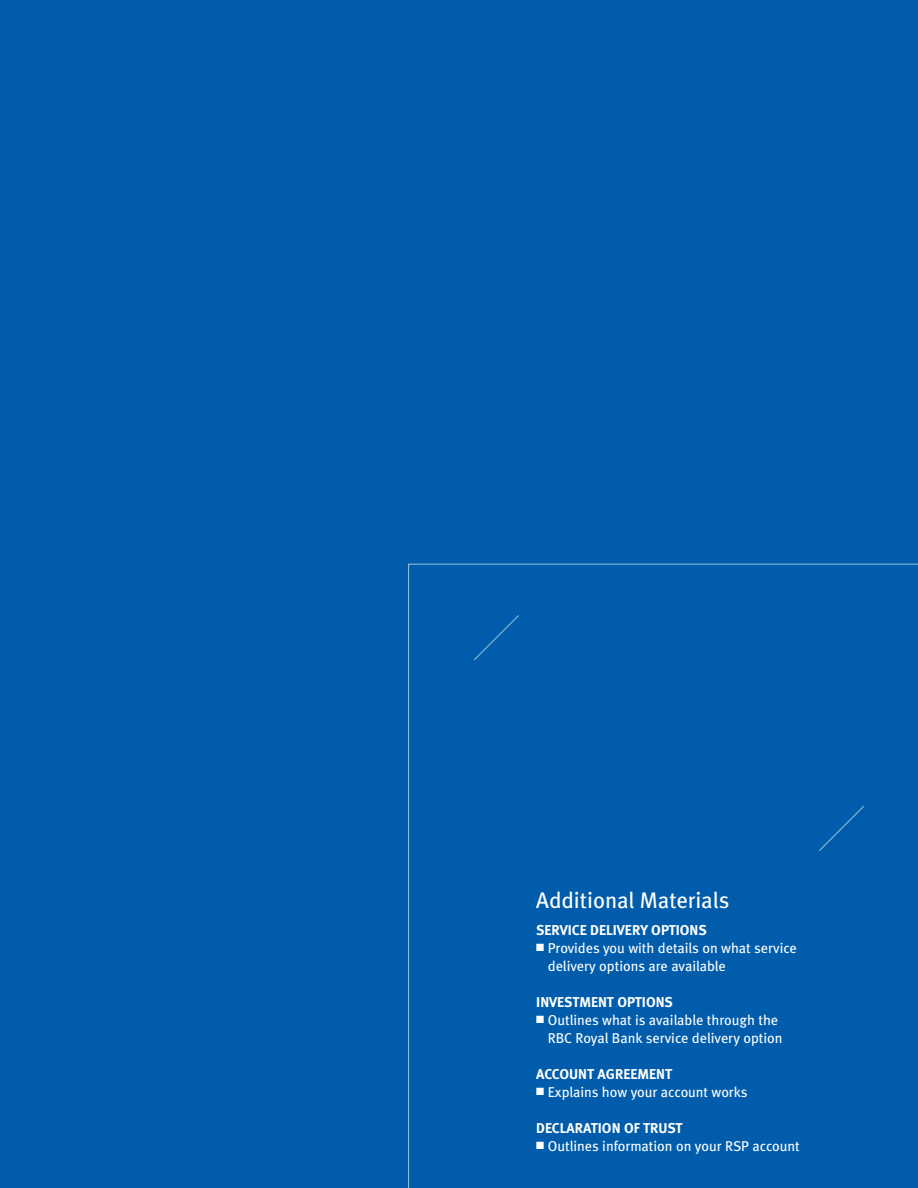
<style>
.page{position:relative;width:918px;height:1188px;background:#015dab}
.page>*{position:absolute;margin:0;border:0;box-sizing:border-box;transform-origin:0 0}
.t1{font:22.5px "Meta Book LF";color:#fff}
.t2{font:14.25px/18px "Meta Book LF";color:#fff}
.t3{font:14.25px "Meta Bold LF";color:#fff}
</style>
<div class="page">
<svg style="left:408px;top:564px;width:510px;height:624px"></svg>
<svg style="left:473px;top:614px;width:47px;height:47px"></svg>
<svg style="left:818px;top:805px;width:47px;height:47px"></svg>
<h1 class="t1" style="left:536px;top:887px;width:195px">Additional Materials</h1>
<p class="t3" style="left:536px;top:921px;width:154px">SERVICE DELIVERY OPTIONS</p>
<p class="t2" style="left:548px;top:938px;width:251px;text-indent:-12px">■ Provides you with details on what service delivery options are available</p>
<p class="t3" style="left:536px;top:993px;width:138px">INVESTM ENT OPTIONS</p>
<p class="t2" style="left:548px;top:1010px;width:236px;text-indent:-12px">■ O utlines what is available through the<br>RBC Royal Bank service delivery option</p>
<p class="t3" style="left:536px;top:1065px;width:135px">ACC OUNT AGREEMENT</p>
<p class="t2" style="left:536px;top:1082px;width:213px">■ Explains how your account works</p>
<p class="t3" style="left:536px;top:1119px;width:146px">DECLARATI ON OF TRUST</p>
<p class="t2" style="left:536px;top:1136px;width:265px">■ Outlines information on your RSP account</p>
</div>
